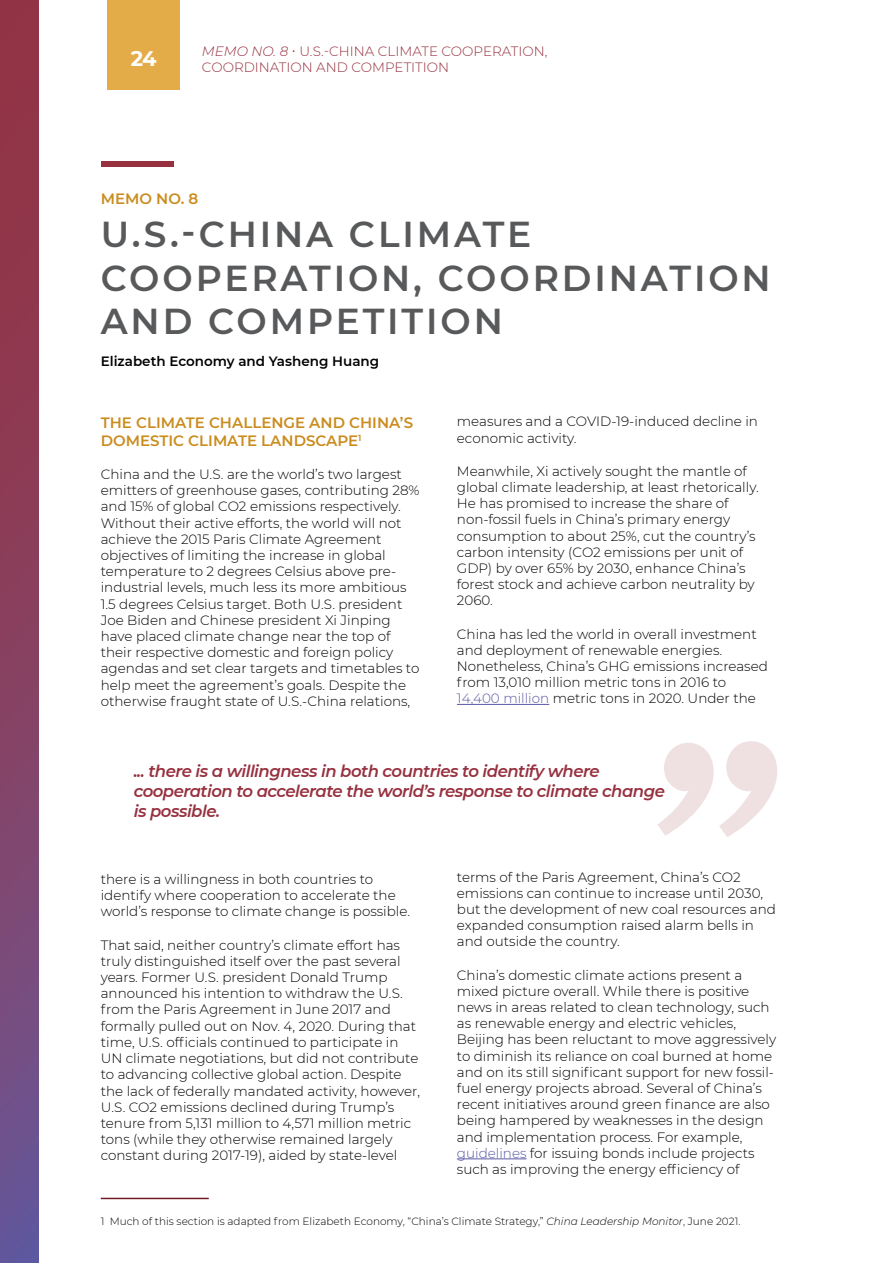
<style>
.page{position:relative;width:893px;height:1263px;background:#fff}
.page>*{position:absolute;margin:0;border:0;box-sizing:border-box;transform-origin:0 0}
.t1{font:600 36px/43.2px "Montserrat";letter-spacing:.08em;color:#58595b}
.t2{font:700 21px "Montserrat";color:#fff}
.t3{font:italic 600 16.5px/19.8px "Montserrat";letter-spacing:-.03em;color:#973140}
.t4{font:600 15px/18px "Montserrat";color:#ca8c1e}
.t5{font:300 13.5px/16.2px "Montserrat";color:#000}
.t6{font:300 13.5px/16.2px "Montserrat";color:#973140}
.t7{font:600 13.5px "Montserrat";color:#000}
.t8{font:300 10.5px "Montserrat";color:#000}
.s1{font-style:italic}
.s2{color:#5a59a5}
</style>
<div class="page">
<div style="left:107px;top:0;width:73px;height:90px;background:#e4ac48"></div>
<div style="left:0;top:0;width:38px;height:1263px;background:linear-gradient(to bottom,#9a2f39,#6d5591)"></div>
<hr style="left:101px;top:1198px;width:108px;height:1px;background:#721e2a">
<hr style="left:457px;top:704px;width:92px;height:1px;background:#5a59a5">
<hr style="left:457px;top:1158px;width:69px;height:1px;background:#5a59a5">
<div style="left:101px;top:162px;width:72px;height:5px;background:#973140"></div>
<svg style="left:658px;top:741px;width:119px;height:96px"></svg>
<h2 class="t2" style="left:131px;top:44px;width:28px">24</h2>
<p class="t6" style="left:202px;top:43px;width:347px"><span class="s1">MEMO NO. 8</span> • U.S.-CHINA CLIMATE COOPERATION,<br>COORDINATION AND COMPETITION</p>
<p class="t4" style="left:101px;top:189px;width:99px">MEMO NO. 8</p>
<h1 class="t1" style="left:101px;top:211px;width:671px">U.S.-CHINA CLIMATE<br>COOPERATION, COORDINATION<br>AND COMPETITION</h1>
<p class="t7" style="left:101px;top:352px;width:280px">Elizabeth Economy and Yasheng Huang</p>
<p class="t4" style="left:101px;top:413px;width:314px">THE CLIMATE CHALLENGE AND CHINA’S<br>DOMESTIC CLIMATE LANDSCAPE<sup>1</sup></p>
<p class="t5" style="left:101px;top:466px;width:320px">China and the U.S. are the world’s two largest emitters of greenhouse gases, contributing 28% and 15% of global CO2 emissions respectively.<br>Without their active efforts, the world will not achieve the 2015 Paris Climate Agreement objectives of limiting the increase in global temperature to 2 degrees Celsius above pre&shy;industrial levels, much less its more ambitious 1.5 degrees Celsius target. Both U.S. president Joe Biden and Chinese president Xi Jinping have placed climate change near the top of their respective domestic and foreign policy agendas and set clear targets and timetables to help meet the agreement’s goals. Despite the otherwise fraught state of U.S.-China relations,</p>
<p class="t5" style="left:457px;top:413px;width:303px">measures and a COVID-19-induced decline in economic activity.</p>
<p class="t5" style="left:457px;top:462px;width:303px">Meanwhile, Xi actively sought the mantle of global climate leadership, at least rhetorically.<br>He has promised to increase the share of non-fossil fuels in China’s primary energy consumption to about 25%, cut the country’s carbon intensity (CO2 emissions per unit of GDP) by over 65% by 2030, enhance China’s forest stock and achieve carbon neutrality by 2060.</p>
<p class="t5" style="left:457px;top:625px;width:312px">China has led the world in overall investment and deployment of renewable energies.<br>Nonetheless, China’s GHG emissions increased from 13,010 million metric tons in 2016 to <span class="s2">14,400 million</span> metric tons in 2020. Under the</p>
<p class="t3" style="left:134px;top:761px;width:533px">... there is a willingness in both countries to identify where cooperation to accelerate the world’s response to climate change is possible.</p>
<p class="t5" style="left:101px;top:871px;width:311px">there is a willingness in both countries to identify where cooperation to accelerate the world’s response to climate change is possible.</p>
<p class="t5" style="left:101px;top:936px;width:321px">That said, neither country’s climate effort has truly distinguished itself over the past several years. Former U.S. president Donald Trump announced his intention to withdraw the U.S. from the Paris Agreement in June 2017 and formally pulled out on Nov. 4, 2020. During that time, U.S. officials continued to participate in UN climate negotiations, but did not contribute to advancing collective global action. Despite the lack of federally mandated activity, however, U.S. CO2 emissions declined during Trump’s tenure from 5,131 million to 4,571 million metric tons (while they otherwise remained largely constant during 2017-19), aided by state-level</p>
<p class="t5" style="left:457px;top:868px;width:320px">terms of the Paris Agreement, China’s CO2 emissions can continue to increase until 2030, but the development of new coal resources and expanded consumption raised alarm bells in and outside the country.</p>
<p class="t5" style="left:457px;top:966px;width:321px">China’s domestic climate actions present a mixed picture overall. While there is positive news in areas related to clean technology, such as renewable energy and electric vehicles, Beijing has been reluctant to move aggressively to diminish its reliance on coal burned at home and on its still significant support for new fossil&shy;fuel energy projects abroad. Several of China’s recent initiatives around green finance are also being hampered by weaknesses in the design and implementation process. For example, <span class="s2">guidelines</span> for issuing bonds include projects such as improving the energy efficiency of</p>
<p class="t8" style="left:101px;top:1214px;width:641px">1 Much of this section is adapted from Elizabeth Economy, “China’s Climate Strategy,” <span class="s1">China Leadership Monitor</span>, June 2021.</p>
</div>
